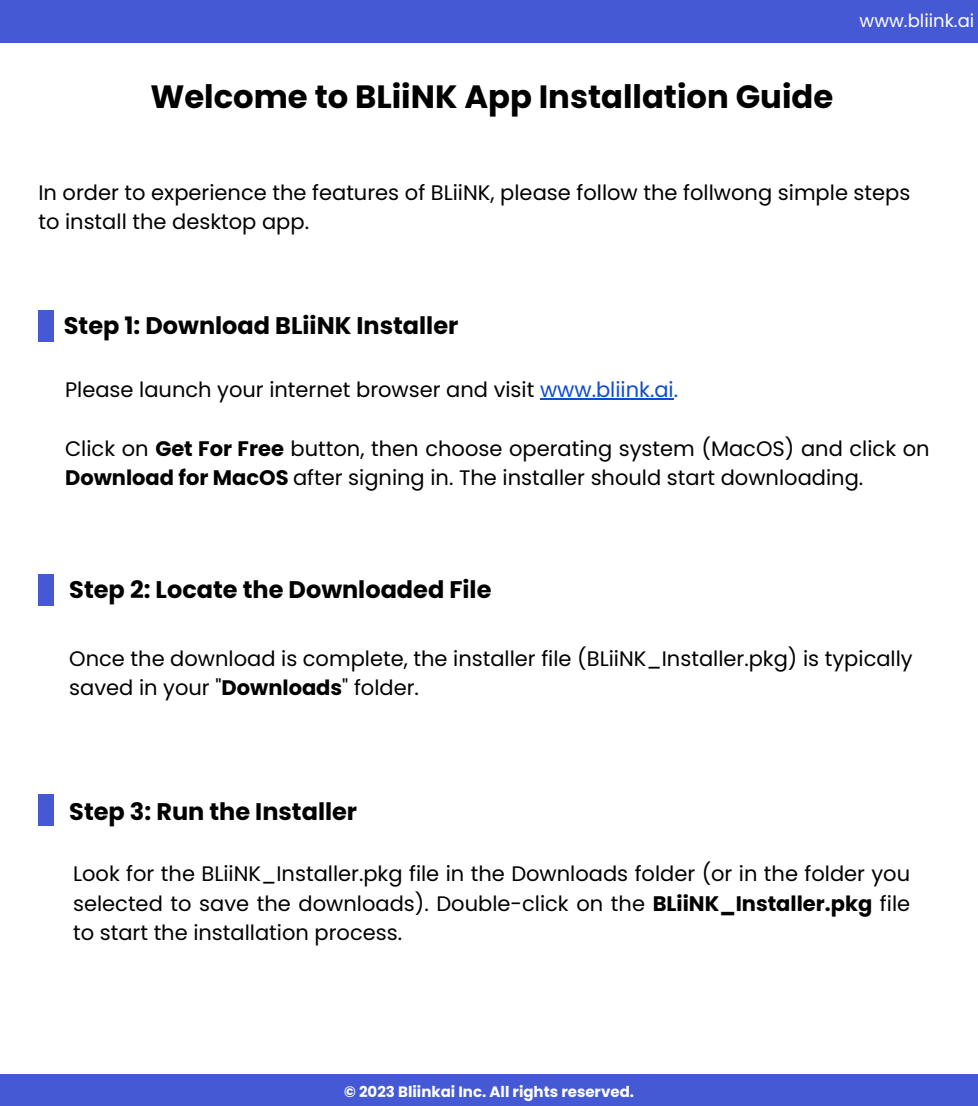
<style>
.page{position:relative;width:978px;height:1106px;background:#fff}
.page>*{position:absolute;margin:0;border:0;box-sizing:border-box;transform-origin:0 0}
.t1{font:700 32.25px "Poppins";color:#000}
.t2{font:700 24px "Poppins";color:#000}
.t3{font:21px/29.2px "Poppins";color:#000}
.t4{font:18px "Poppins";color:#fff}
.t5{font:700 15px "Poppins";color:#fff}
.s1{color:#0e4cd1}
.s2{font-weight:700}
</style>
<div class="page">
<div style="left:0;top:0;width:978px;height:43px;background:#4559d5"></div>
<div style="left:0;top:1074px;width:978px;height:32px;background:#4559d5"></div>
<div style="left:38px;top:310px;width:16px;height:32px;background:#4559d5"></div>
<div style="left:38px;top:574px;width:16px;height:32px;background:#4559d5"></div>
<div style="left:38px;top:795px;width:16px;height:31px;background:#4559d5"></div>
<hr style="left:540px;top:398px;width:134px;height:1px;background:#0e4cd1">
<h3 class="t1" style="left:150px;top:74px;width:684px">Welcome to BLiiNK App Installation Guide</h3>
<h4 class="t4" style="left:859px;top:8px;width:116px">www.bliink.ai</h4>
<h2 class="t3" style="left:38px;top:179px;width:873px;line-height:28.5px">In order to experience the features of BLiiNK, please follow the follwong simple steps to install the desktop app.</h2>
<h3 class="t2" style="left:64px;top:308px;width:396px">Step 1: Download BLiiNK Installer</h3>
<h3 class="t3" style="left:65px;top:375px;width:614px">Please launch your internet browser and visit <span class="s1">www.bliink.ai.</span></h3>
<p class="t3" style="left:65px;top:434px;width:866px">Click on <span class="s2">Get For Free</span> button, then choose operating system (MacOS) and click on<br><span class="s2">Download for MacOS</span> after signing in. The installer should start downloading.</p>
<h3 class="t2" style="left:69px;top:572px;width:424px">Step 2: Locate the Downloaded File</h3>
<h2 class="t3" style="left:69px;top:644px;width:845px">Once the download is complete, the installer file (BLiiNK_Installer.pkg) is typically saved in your "<span class="s2">Downloads</span>" folder.</h2>
<h3 class="t2" style="left:69px;top:794px;width:289px">Step 3: Run the Installer</h3>
<h2 class="t3" style="left:73px;top:859px;width:838px;text-align:justify">Look for the BLiiNK_Installer.pkg file in the Downloads folder (or in the folder you selected to save the downloads). Double-click on the <span class="s2">BLiiNK_Installer.pkg</span> file to start the installation process.</h2>
<h1 class="t5" style="left:344px;top:1081px;width:291px">© 2023 Bliinkai Inc. All rights reserved.</h1>
</div>
